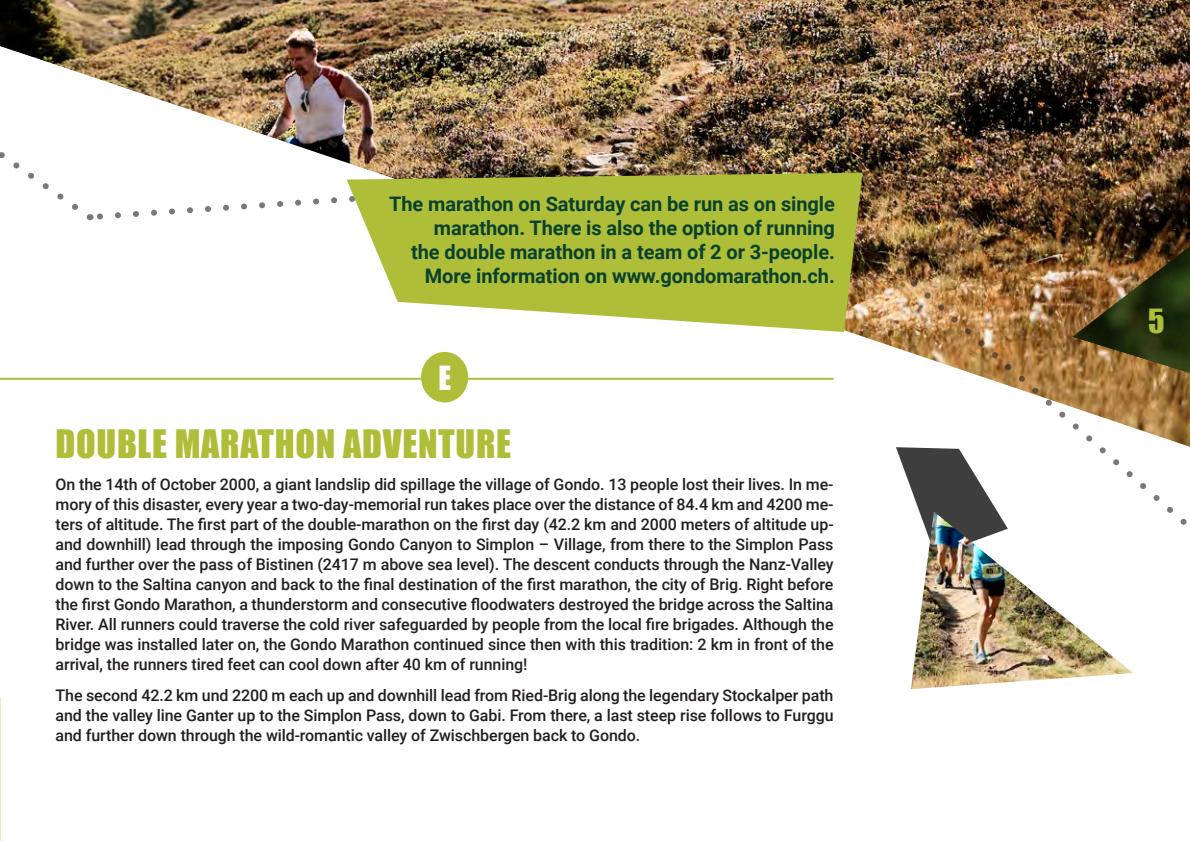
<style>
.page{position:relative;width:1190px;height:841px;background:#fff}
.page>*{position:absolute;margin:0;border:0;box-sizing:border-box;transform-origin:0 0}
.t1{font:36px "Impact";letter-spacing:.02em;color:#aebe39}
.t2{font:30.6px "Impact";color:#fff}
.t3{font:30.6px "Impact";color:#aebe39}
.t4{font:700 20px/24px "Roboto";letter-spacing:-.005em;color:#0a412c;text-align:right}
.t5{font:500 16px/20px "Roboto";letter-spacing:-.005em;color:#231f20;text-align:justify}
</style>
<div class="page">
<img style="left:0;top:0;width:1190px;height:403px">
<img style="left:0;top:0;width:233px;height:120px">
<hr style="left:0;top:378px;width:833px;height:2px;background:#aebe39">
<img style="left:911px;top:554px;width:222px;height:135px">
<div style="left:421px;top:352px;width:47px;height:50px;background:#aebe39;border-radius:50%"></div>
<img style="left:782px;top:166px;width:408px;height:388px">
<svg style="left:92px;top:164px;width:681px;height:59px"></svg>
<svg style="left:0;top:30px;width:83px;height:195px"></svg>
<svg style="left:347px;top:173px;width:515px;height:159px;background:#b8c455"></svg>
<hr style="left:0;top:697px;width:1px;height:144px;background:#aebe39">
<p class="t4" style="left:389px;top:191px;width:447px">The marathon on Saturday can be run as on single marathon. There is also the option of running<br>the double marathon in a team of 2 or 3-people.<br>More information on www.gondomarathon.ch.</p>
<h2 class="t2" style="left:439px;top:354px;width:14px">E</h2>
<h1 class="t1" style="left:56px;top:416px;width:457px">DOUBLE MARATHON ADVENTURE</h1>
<p class="t5" style="left:56px;top:474px;width:779px">On the 14th of October 2000, a giant landslip did spillage the village of Gondo. 13 people lost their lives. In me&shy;mory of this disaster, every year a two-day-memorial run takes place over the distance of 84.4 km and 4200 me&shy;ters of altitude. The first part of the double-marathon on the first day (42.2 km and 2000 meters of altitude up&shy;and downhill) lead through the imposing Gondo Canyon to Simplon – Village, from there to the Simplon Pass and further over the pass of Bistinen (2417 m above sea level). The descent conducts through the Nanz-Valley down to the Saltina canyon and back to the final destination of the first marathon, the city of Brig. Right before the first Gondo Marathon, a thunderstorm and consecutive floodwaters destroyed the bridge across the Saltina River. All runners could traverse the cold river safeguarded by people from the local fire brigades. Although the bridge was installed later on, the Gondo Marathon continued since then with this tradition: 2 km in front of the arrival, the runners tired feet can cool down after 40 km of running!</p>
<p class="t5" style="left:56px;top:685px;width:779px">The second 42.2 km und 2200 m each up and downhill lead from Ried-Brig along the legendary Stockalper path and the valley line Ganter up to the Simplon Pass, down to Gabi. From there, a last steep rise follows to Furggu and further down through the wild-romantic valley of Zwischbergen back to Gondo.</p>
<h2 class="t3" style="left:1148px;top:297px;width:18px">5</h2>
</div>
